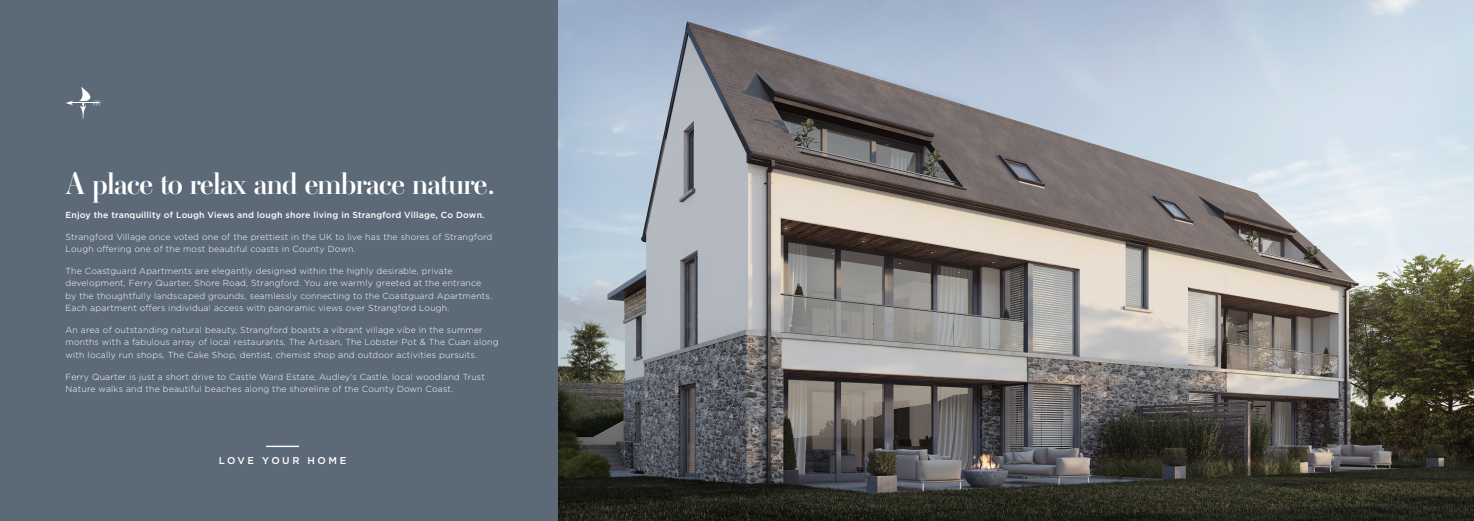
<style>
.page{position:relative;width:1474px;height:521px;background:#fff}
.page>*{position:absolute;margin:0;border:0;box-sizing:border-box;transform-origin:0 0}
.t1{font:600 30.62px "Ambroise Std";letter-spacing:-.02em;color:#fff}
.t2{font:500 9.89px "Gotham";letter-spacing:.26em;color:#fff}
.t3{font:300 8.75px/12.2px "Gotham";letter-spacing:.02em;color:#fff}
.t4{font:500 8.75px "Gotham";letter-spacing:.02em;color:#fff}
</style>
<div class="page">
<div style="left:0;top:0;width:558px;height:521px;background:#5c6a77"></div>
<img style="left:558px;top:0;width:915px;height:521px">
<svg style="left:66px;top:87px;width:34px;height:32px"></svg>
<hr style="left:266px;top:446px;width:33px;height:1px;background:#fff">
<p class="t1" style="left:66px;top:164px;width:431px">A place to relax and embrace nature.</p>
<p class="t4" style="left:66px;top:209px;width:420px">Enjoy the tranquillity of Lough Views and lough shore living in Strangford Village, Co Down.</p>
<p class="t3" style="left:66px;top:230px;width:428px">Strangford Village once voted one of the prettiest in the UK to live has the shores of Strangford<br>Lough offering one of the most beautiful coasts in County Down.</p>
<p class="t3" style="left:66px;top:265px;width:428px">The Coastguard Apartments are elegantly designed within the highly desirable, private development, Ferry Quarter, Shore Road, Strangford. You are warmly greeted at the entrance by the thoughtfully landscaped grounds, seamlessly connecting to the Coastguard Apartments.<br>Each apartment offers individual access with panoramic views over Strangford Lough.</p>
<p class="t3" style="left:66px;top:324px;width:434px">An area of outstanding natural beauty, Strangford boasts a vibrant village vibe in the summer months with a fabulous array of local restaurants, The Artisan, The Lobster Pot &amp; The Cuan along with locally run shops, The Cake Shop, dentist, chemist shop and outdoor activities pursuits.</p>
<p class="t3" style="left:66px;top:370px;width:421px">Ferry Quarter is just a short drive to Castle Ward Estate, Audley’s Castle, local woodland Trust<br>Nature walks and the beautiful beaches along the shoreline of the County Down Coast.</p>
<p class="t2" style="left:219px;top:454px;width:129px">LOVE YOUR HOME</p>
</div>
